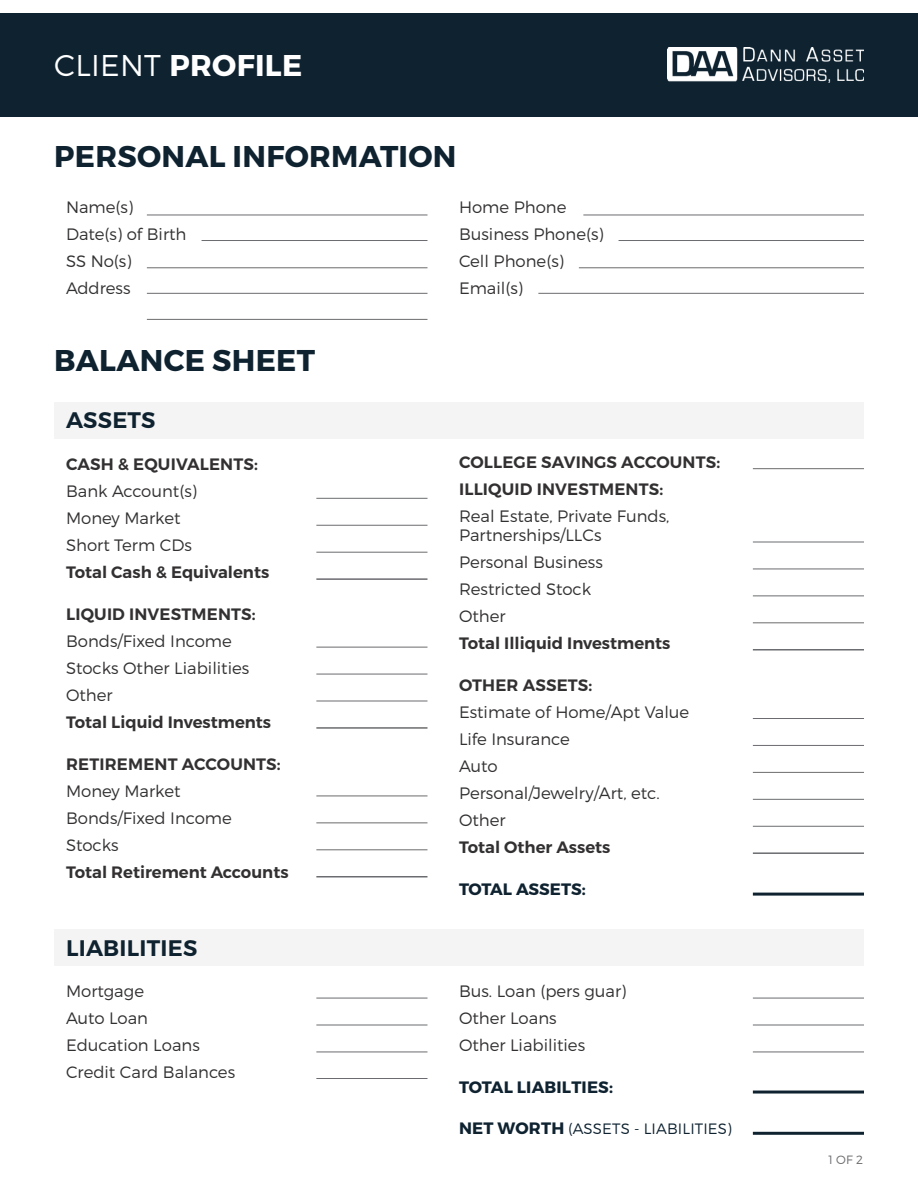
<style>
.page{position:relative;width:918px;height:1188px;background:#fff}
.page>*{position:absolute;margin:0;border:0;box-sizing:border-box;transform-origin:0 0}
.t1{font:700 30px "Montserrat";letter-spacing:.01em;color:#0e2230}
.t2{font:700 30px "Montserrat";letter-spacing:.01em;color:#fff}
.t3{font:600 22.5px "Montserrat";letter-spacing:.01em;color:#0e2230}
.t4{font:300 16.5px "Montserrat";color:#323031}
.t5{font:600 16.5px "Montserrat";color:#323031}
.t6{font:700 16.5px "Montserrat";color:#0e2230}
.t7{font:300 15px "Montserrat";letter-spacing:.01em;color:#0e2230}
.t8{font:300 12px "Montserrat";color:#6b6c6f}
.s1{font-weight:300}
.s2{font-weight:700;font-size:16.5px}
</style>
<div class="page">
<div style="left:54px;top:402px;width:810px;height:37px;background:#f4f4f4"></div>
<div style="left:54px;top:929px;width:810px;height:37px;background:#f4f4f4"></div>
<div style="left:0;top:13px;width:918px;height:104px;background:#0e2230"></div>
<img style="left:667px;top:47px;width:197px;height:35px">
<hr style="left:147px;top:215px;width:281px;height:1px;background:#6b6c6f">
<hr style="left:316px;top:647px;width:112px;height:1px;background:#6b6c6f">
<hr style="left:316px;top:796px;width:112px;height:1px;background:#6b6c6f">
<hr style="left:316px;top:998px;width:112px;height:1px;background:#6b6c6f">
<hr style="left:753px;top:772px;width:111px;height:1px;background:#6b6c6f">
<hr style="left:753px;top:1025px;width:111px;height:1px;background:#6b6c6f">
<hr style="left:753px;top:569px;width:111px;height:1px;background:#6b6c6f">
<hr style="left:316px;top:498px;width:112px;height:1px;background:#6b6c6f">
<hr style="left:316px;top:701px;width:112px;height:1px;background:#6b6c6f">
<hr style="left:316px;top:850px;width:112px;height:1px;background:#6b6c6f">
<hr style="left:316px;top:1052px;width:112px;height:1px;background:#6b6c6f">
<hr style="left:316px;top:1078px;width:112px;height:1px;background:#6b6c6f">
<hr style="left:753px;top:826px;width:111px;height:1px;background:#6b6c6f">
<hr style="left:753px;top:623px;width:111px;height:1px;background:#6b6c6f">
<hr style="left:753px;top:745px;width:111px;height:1px;background:#6b6c6f">
<hr style="left:753px;top:998px;width:111px;height:1px;background:#6b6c6f">
<hr style="left:753px;top:542px;width:111px;height:1px;background:#6b6c6f">
<hr style="left:753px;top:468px;width:111px;height:1px;background:#6b6c6f">
<hr style="left:316px;top:552px;width:112px;height:1px;background:#6b6c6f">
<hr style="left:316px;top:674px;width:112px;height:1px;background:#6b6c6f">
<hr style="left:316px;top:823px;width:112px;height:1px;background:#6b6c6f">
<hr style="left:316px;top:1025px;width:112px;height:1px;background:#6b6c6f">
<hr style="left:753px;top:799px;width:111px;height:1px;background:#6b6c6f">
<hr style="left:753px;top:1052px;width:111px;height:1px;background:#6b6c6f">
<hr style="left:753px;top:596px;width:111px;height:1px;background:#6b6c6f">
<hr style="left:753px;top:718px;width:111px;height:1px;background:#6b6c6f">
<hr style="left:316px;top:525px;width:112px;height:1px;background:#6b6c6f">
<hr style="left:316px;top:727px;width:112px;height:2px;background:#6b6c6f">
<hr style="left:316px;top:876px;width:112px;height:2px;background:#6b6c6f">
<hr style="left:753px;top:852px;width:111px;height:2px;background:#6b6c6f">
<hr style="left:753px;top:1091px;width:111px;height:3px;background:#0e2230">
<hr style="left:753px;top:1132px;width:111px;height:3px;background:#0e2230">
<hr style="left:753px;top:893px;width:111px;height:3px;background:#0e2230">
<hr style="left:753px;top:649px;width:111px;height:2px;background:#6b6c6f">
<hr style="left:316px;top:578px;width:112px;height:2px;background:#6b6c6f">
<hr style="left:583px;top:215px;width:281px;height:1px;background:#6b6c6f">
<hr style="left:147px;top:268px;width:281px;height:1px;background:#6b6c6f">
<hr style="left:579px;top:268px;width:285px;height:1px;background:#6b6c6f">
<hr style="left:202px;top:240px;width:226px;height:1px;background:#6b6c6f">
<hr style="left:619px;top:240px;width:245px;height:1px;background:#6b6c6f">
<hr style="left:147px;top:293px;width:281px;height:1px;background:#6b6c6f">
<hr style="left:538px;top:293px;width:326px;height:1px;background:#6b6c6f">
<hr style="left:147px;top:319px;width:281px;height:1px;background:#6b6c6f">
<p class="t2" style="left:54px;top:47px;width:250px"><span class="s1">CLIENT</span> PROFILE</p>
<p class="t1" style="left:54px;top:138px;width:404px">PERSONAL INFORMATION</p>
<p class="t4" style="left:66px;top:197px;width:69px">Name(s)</p>
<p class="t4" style="left:66px;top:224px;width:122px">Date(s) of Birth</p>
<p class="t4" style="left:66px;top:251px;width:67px">SS No(s)</p>
<p class="t4" style="left:66px;top:278px;width:66px">Address</p>
<p class="t1" style="left:54px;top:341px;width:263px">BALANCE SHEET</p>
<p class="t3" style="left:66px;top:406px;width:91px">ASSETS</p>
<p class="t5" style="left:66px;top:454px;width:193px">CASH &amp; EQUIVALENTS:</p>
<p class="t4" style="left:66px;top:481px;width:133px">Bank Account(s)</p>
<p class="t4" style="left:66px;top:508px;width:116px">Money Market</p>
<p class="t4" style="left:66px;top:535px;width:127px">Short Term CDs</p>
<p class="t5" style="left:66px;top:562px;width:205px">Total Cash &amp; Equivalents</p>
<p class="t5" style="left:66px;top:604px;width:191px">LIQUID INVESTMENTS:</p>
<p class="t4" style="left:66px;top:631px;width:167px">Bonds/Fixed Income</p>
<p class="t4" style="left:66px;top:658px;width:185px">Stocks Other Liabilities</p>
<p class="t4" style="left:66px;top:685px;width:48px">Other</p>
<p class="t5" style="left:66px;top:712px;width:207px">Total Liquid Investments</p>
<p class="t5" style="left:66px;top:754px;width:216px">RETIREMENT ACCOUNTS:</p>
<p class="t4" style="left:66px;top:781px;width:116px">Money Market</p>
<p class="t4" style="left:66px;top:808px;width:167px">Bonds/Fixed Income</p>
<p class="t4" style="left:66px;top:835px;width:54px">Stocks</p>
<p class="t5" style="left:66px;top:862px;width:224px">Total Retirement Accounts</p>
<p class="t3" style="left:66px;top:934px;width:133px">LIABILITIES</p>
<p class="t4" style="left:66px;top:981px;width:80px">Mortgage</p>
<p class="t4" style="left:66px;top:1008px;width:84px">Auto Loan</p>
<p class="t4" style="left:66px;top:1035px;width:135px">Education Loans</p>
<p class="t4" style="left:66px;top:1062px;width:171px">Credit Card Balances</p>
<p class="t4" style="left:459px;top:197px;width:109px">Home Phone</p>
<p class="t4" style="left:459px;top:224px;width:146px">Business Phone(s)</p>
<p class="t4" style="left:459px;top:251px;width:107px">Cell Phone(s)</p>
<p class="t4" style="left:459px;top:278px;width:66px">Email(s)</p>
<p class="t5" style="left:459px;top:452px;width:263px">COLLEGE SAVINGS ACCOUNTS:</p>
<p class="t5" style="left:459px;top:479px;width:206px">ILLIQUID INVESTMENTS:</p>
<p class="t4" style="left:459px;top:506px;width:212px">Real Estate, Private Funds,</p>
<p class="t4" style="left:459px;top:525px;width:144px">Partnerships/LLCs</p>
<p class="t4" style="left:459px;top:552px;width:145px">Personal Business</p>
<p class="t4" style="left:459px;top:579px;width:134px">Restricted Stock</p>
<p class="t4" style="left:459px;top:606px;width:48px">Other</p>
<p class="t5" style="left:459px;top:633px;width:213px">Total Illiquid Investments</p>
<p class="t5" style="left:459px;top:675px;width:135px">OTHER ASSETS:</p>
<p class="t4" style="left:459px;top:702px;width:232px">Estimate of Home/Apt Value</p>
<p class="t4" style="left:459px;top:729px;width:112px">Life Insurance</p>
<p class="t4" style="left:459px;top:756px;width:40px">Auto</p>
<p class="t4" style="left:459px;top:783px;width:202px">Personal/Jewelry/Art, etc.</p>
<p class="t4" style="left:459px;top:810px;width:48px">Other</p>
<p class="t5" style="left:459px;top:837px;width:153px">Total Other Assets</p>
<p class="t6" style="left:459px;top:879px;width:128px">TOTAL ASSETS:</p>
<p class="t4" style="left:459px;top:981px;width:169px">Bus. Loan (pers guar)</p>
<p class="t4" style="left:459px;top:1008px;width:99px">Other Loans</p>
<p class="t4" style="left:459px;top:1035px;width:128px">Other Liabilities</p>
<p class="t6" style="left:459px;top:1077px;width:155px">TOTAL LIABILTIES:</p>
<p class="t7" style="left:459px;top:1119px;width:274px"><span class="s2">NET WORTH</span> (ASSETS - LIABILITIES)</p>
<p class="t8" style="left:828px;top:1153px;width:36px">1 OF 2</p>
</div>
